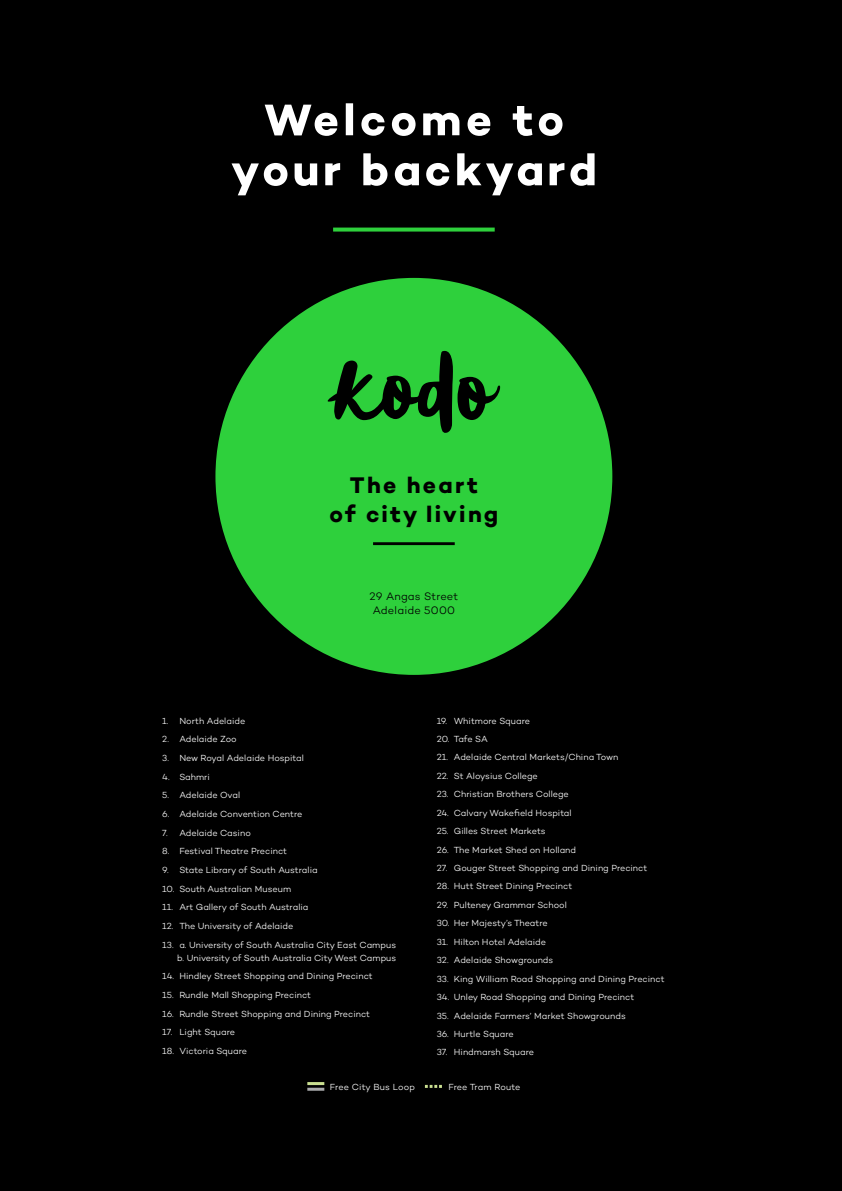
<style>
.page{position:relative;width:842px;height:1191px;background:#000}
.page>*{position:absolute;margin:0;border:0;box-sizing:border-box;transform-origin:0 0}
.t1{font:700 23px/29px "Campton";letter-spacing:.095em;color:#000;text-align:center}
.t2{font:300 11px/14px "Campton";letter-spacing:.015em;color:#000}
.t3{font:300 9px/13px "Campton";color:#fff;text-align:right}
</style>
<div class="page">
<svg style="left:232px;top:153px;width:362px;height:42px"></svg>
<svg style="left:265px;top:103px;width:297px;height:33px"></svg>
<hr style="left:307px;top:1082px;width:17px;height:3px;background:#cadf91">
<hr style="left:307px;top:1087px;width:17px;height:3px;background:#a9aaab">
<svg style="left:425px;top:1085px;width:17px;height:3px"></svg>
<svg style="left:333px;top:227px;width:162px;height:4px"></svg>
<div style="left:215px;top:278px;width:397px;height:397px;background:#2ed03c;border-radius:50%"></div>
<hr style="left:373px;top:542px;width:82px;height:3px;background:#000">
<svg style="left:328px;top:351px;width:172px;height:82px"></svg>
<h1 class="t1" style="left:329px;top:470px;width:171px">The heart<br>of city living</h1>
<p class="t2" style="left:369px;top:589px;width:90px">29 Angas Street<br>Adelaide 5000</p>
<p class="t3" style="left:162px;top:714px;width:84px">1. North Adelaide</p>
<p class="t3" style="left:162px;top:732px;width:76px">2. Adelaide Zoo</p>
<p class="t3" style="left:162px;top:751px;width:143px">3. New Royal Adelaide Hospital</p>
<p class="t3" style="left:162px;top:770px;width:49px">4. Sahmri</p>
<p class="t3" style="left:162px;top:788px;width:79px">5. Adelaide Oval</p>
<p class="t3" style="left:162px;top:807px;width:142px">6. Adelaide Convention Centre</p>
<p class="t3" style="left:162px;top:826px;width:90px">7. Adelaide Casino</p>
<p class="t3" style="left:162px;top:844px;width:126px">8. Festival Theatre Precinct</p>
<p class="t3" style="left:162px;top:863px;width:157px">9. State Library of South Australia</p>
<p class="t3" style="left:162px;top:882px;width:130px">10. South Australian Museum</p>
<p class="t3" style="left:162px;top:900px;width:148px">11. Art Gallery of South Australia</p>
<p class="t3" style="left:162px;top:919px;width:133px">12. The University of Adelaide</p>
<p class="t3" style="left:162px;top:938px;width:236px">13. a. University of South Australia City East Campus b. University of South Australia City West Campus</p>
<p class="t3" style="left:162px;top:969px;width:212px">14. Hindley Street Shopping and Dining Precinct</p>
<p class="t3" style="left:162px;top:988px;width:150px">15. Rundle Mall Shopping Precinct</p>
<p class="t3" style="left:162px;top:1007px;width:209px">16. Rundle Street Shopping and Dining Precinct</p>
<p class="t3" style="left:162px;top:1025px;width:74px">17. Light Square</p>
<p class="t3" style="left:162px;top:1044px;width:86px">18. Victoria Square</p>
<p class="t3" style="left:437px;top:714px;width:95px">19. Whitmore Square</p>
<p class="t3" style="left:437px;top:732px;width:52px">20. Tafe SA</p>
<p class="t3" style="left:437px;top:750px;width:183px">21. Adelaide Central Markets/China Town</p>
<p class="t3" style="left:437px;top:769px;width:103px">22. St Aloysius College</p>
<p class="t3" style="left:437px;top:787px;width:134px">23. Christian Brothers College</p>
<p class="t3" style="left:437px;top:806px;width:136px">24. Calvary Wakefield Hospital</p>
<p class="t3" style="left:437px;top:824px;width:110px">25. Gilles Street Markets</p>
<p class="t3" style="left:437px;top:843px;width:141px">26. The Market Shed on Holland</p>
<p class="t3" style="left:437px;top:861px;width:212px">27. Gouger Street Shopping and Dining Precinct</p>
<p class="t3" style="left:437px;top:879px;width:137px">28. Hutt Street Dining Precinct</p>
<p class="t3" style="left:437px;top:898px;width:131px">29. Pulteney Grammar School</p>
<p class="t3" style="left:437px;top:916px;width:113px">30. Her Majesty’s Theatre</p>
<p class="t3" style="left:437px;top:935px;width:111px">31. Hilton Hotel Adelaide</p>
<p class="t3" style="left:437px;top:953px;width:118px">32. Adelaide Showgrounds</p>
<p class="t3" style="left:437px;top:972px;width:229px">33. King William Road Shopping and Dining Precinct</p>
<p class="t3" style="left:437px;top:990px;width:199px">34. Unley Road Shopping and Dining Precinct</p>
<p class="t3" style="left:437px;top:1008px;width:190px">35. Adelaide Farmers’ Market Showgrounds</p>
<p class="t3" style="left:437px;top:1027px;width:79px">36. Hurtle Square</p>
<p class="t3" style="left:437px;top:1045px;width:99px">37. Hindmarsh Square</p>
<p class="t3" style="left:330px;top:1080px;width:87px">Free City Bus Loop</p>
<p class="t3" style="left:448px;top:1080px;width:74px">Free Tram Route</p>
</div>
